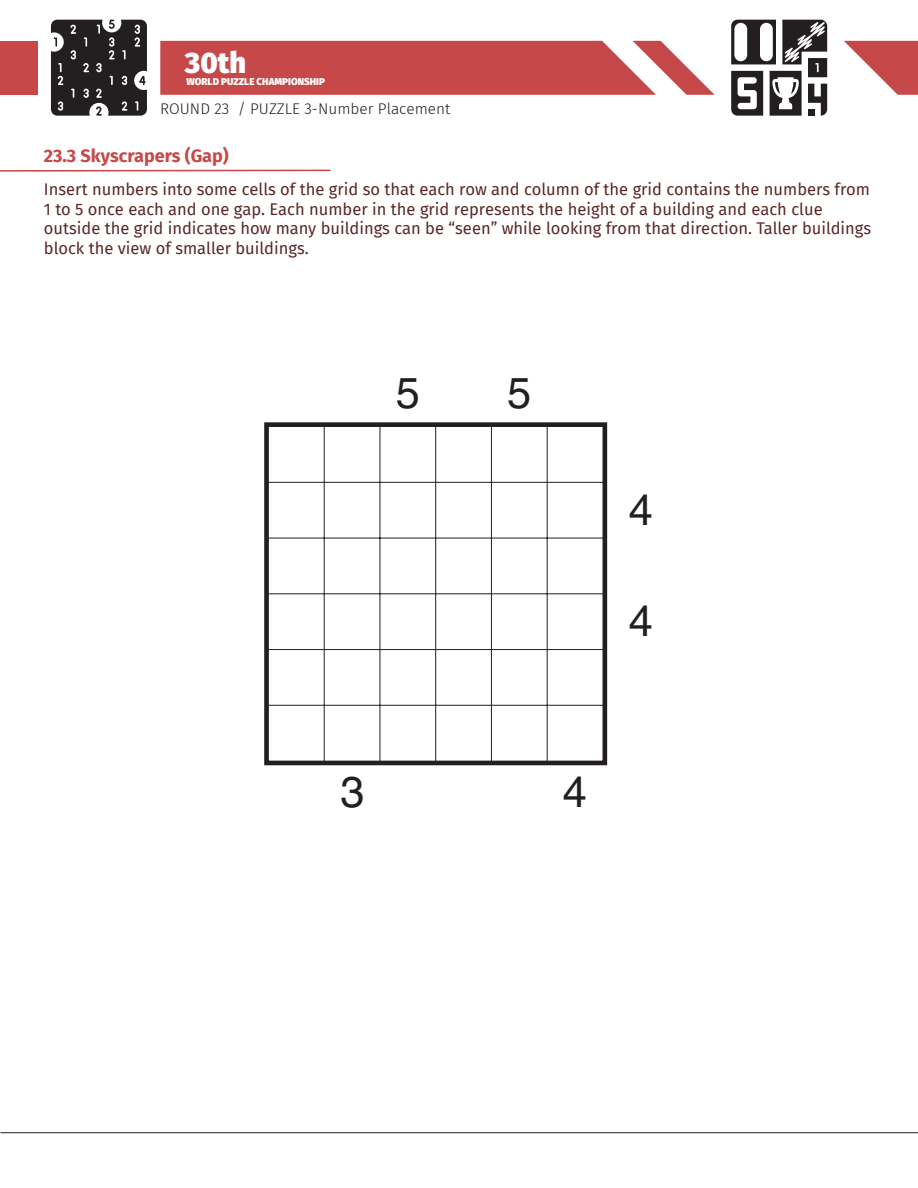
<style>
.page{position:relative;width:918px;height:1188px;background:#fff}
.page>*{position:absolute;margin:0;border:0;box-sizing:border-box;transform-origin:0 0}
.t1{font:43.35px "Helvetica";color:#231f20}
.t2{font:800 28.95px "Fira Sans";color:#fff}
.t3{font:700 18px "Fira Sans";color:#c64848}
.t4{font:16.5px/19.8px "Fira Sans";color:#5b2728}
.t5{font:300 15.45px "Fira Sans";color:#211e1e}
.t6{font:800 9.75px "Fira Sans";color:#fff}
</style>
<div class="page">
<svg style="left:51px;top:20px;width:96px;height:96px;background:#413e3e"></svg>
<hr style="left:0;top:1132px;width:918px;height:1px;background:#211e1e">
<svg style="left:160px;top:41px;width:555px;height:54px;background:#cc5b5b"></svg>
<div style="left:0;top:41px;width:38px;height:54px;background:#c64848"></div>
<svg style="left:844px;top:41px;width:74px;height:54px"></svg>
<svg style="left:0;top:169px;width:331px;height:3px"></svg>
<svg style="left:731px;top:20px;width:96px;height:96px"></svg>
<div style="left:264px;top:422px;width:343px;height:343px;border:5px solid #231f20"></div>
<hr style="left:547px;top:427px;width:1px;height:334px;background:#231f20">
<hr style="left:491px;top:427px;width:1px;height:334px;background:#231f20">
<hr style="left:435px;top:427px;width:1px;height:334px;background:#231f20">
<hr style="left:380px;top:427px;width:1px;height:334px;background:#231f20">
<hr style="left:324px;top:427px;width:1px;height:334px;background:#231f20">
<hr style="left:268px;top:482px;width:335px;height:1px;background:#231f20">
<hr style="left:268px;top:538px;width:335px;height:1px;background:#231f20">
<hr style="left:268px;top:593px;width:335px;height:1px;background:#231f20">
<hr style="left:268px;top:649px;width:335px;height:1px;background:#231f20">
<hr style="left:268px;top:705px;width:335px;height:1px;background:#231f20">
<h2 class="t2" style="left:185px;top:37px;width:63px">30th</h2>
<p class="t6" style="left:187px;top:73px;width:140px">WORLD PUZZLE CHAMPIONSHIP</p>
<p class="t5" style="left:160px;top:98px;width:292px">ROUND 23 / PUZZLE 3-Number Placement</p>
<p class="t3" style="left:44px;top:141px;width:186px">23.3 Skyscrapers (Gap)</p>
<p class="t4" style="left:44px;top:179px;width:829px">Insert numbers into some cells of the grid so that each row and column of the grid contains the numbers from 1 to 5 once each and one gap. Each number in the grid represents the height of a building and each clue outside the grid indicates how many buildings can be “seen” while looking from that direction. Taller buildings block the view of smaller buildings.</p>
<h1 class="t1" style="left:396px;top:368px;width:26px">5</h1>
<h1 class="t1" style="left:507px;top:368px;width:26px">5</h1>
<h1 class="t1" style="left:629px;top:485px;width:26px">4</h1>
<h1 class="t1" style="left:629px;top:596px;width:26px">4</h1>
<h1 class="t1" style="left:340px;top:767px;width:26px">3</h1>
<h1 class="t1" style="left:563px;top:767px;width:26px">4</h1>
</div>
